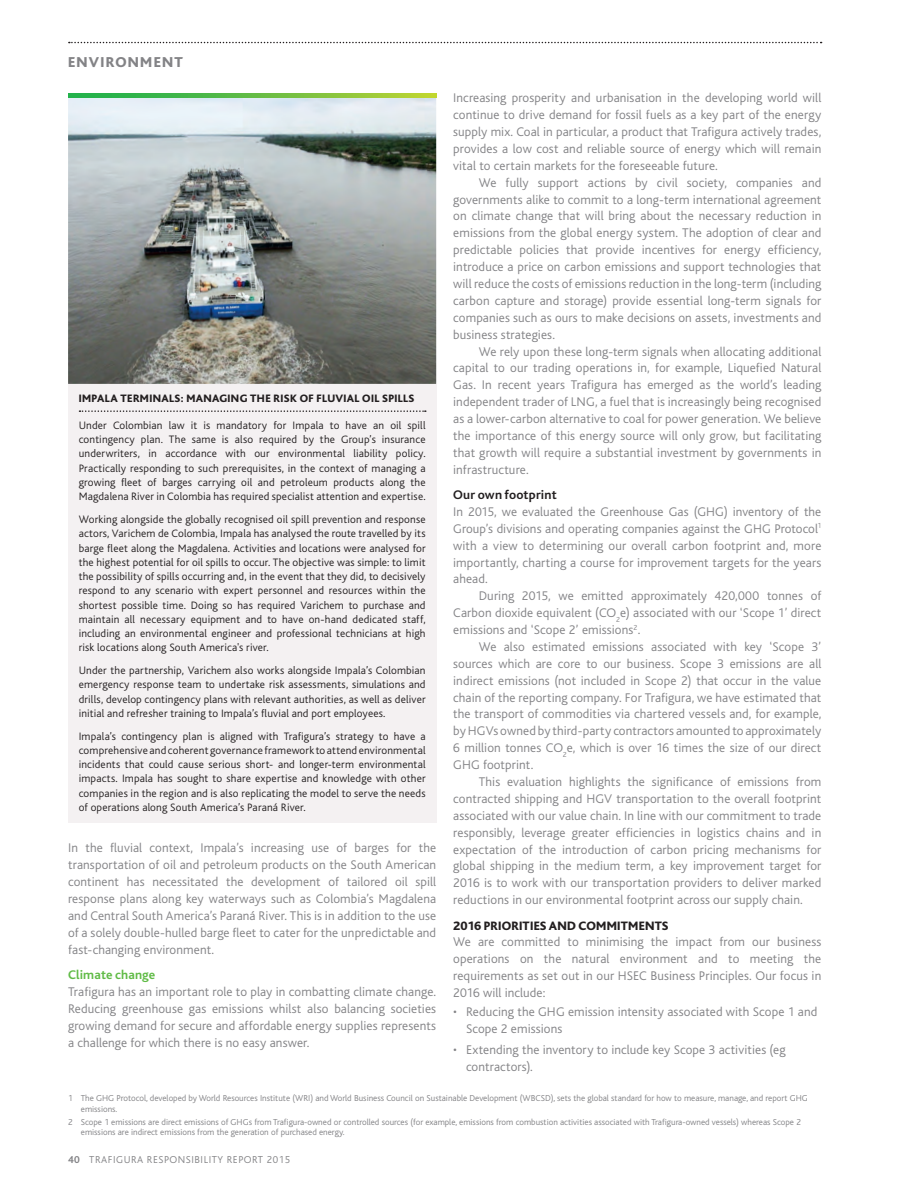
<style>
.page{position:relative;width:915px;height:1191px;background:#fff}
.page>*{position:absolute;margin:0;border:0;box-sizing:border-box;transform-origin:0 0}
.Page_-_Header{font:800 15px "Bliss";letter-spacing:.085em;color:#838386}
.Main_text{font:300 13.2px/17px "Bliss";letter-spacing:.01em;color:#838386;text-align:justify}
.Main_text_no_indent{font:300 13.2px/17px "Bliss";letter-spacing:.01em;color:#838386;text-align:justify}
.Subhead_2_No_indent{font:700 13.2px "Bliss";letter-spacing:.015em;color:#231f20}
.Subhead_2_No_indent-2{font:700 13.2px "Bliss";letter-spacing:.01em;color:#60bb46}
.Subhead_1{font:800 12.75px "Bliss";letter-spacing:.015em;color:#231f20}
.Case_Study_Text{font:300 11.25px/14.2px "Bliss";letter-spacing:.015em;color:#231f20;text-align:justify}
.t1{font:800 11.25px "Bliss";letter-spacing:.03em;color:#231f20}
.t2{font:300 10.5px "Bliss";letter-spacing:.05em;color:#838386}
.Table_FOOTER{font:300 9px/10.5px "Bliss";color:#838386}
.s1{font-weight:700}
</style>
<div class="page">
<svg style="left:69px;top:42px;width:752px;height:1px"></svg>
<img style="left:68px;top:98px;width:368px;height:286px">
<div style="left:68px;top:384px;width:368px;height:438px;background:#f4f1f2"></div>
<svg style="left:79px;top:410px;width:346px;height:2px"></svg>
<svg style="left:68px;top:94px;width:368px;height:4px"></svg>
<p class="Page_-_Header" style="left:68px;top:55px;width:116px">ENVIRONMENT</p>
<p class="t1" style="left:79px;top:392px;width:337px">IMPALA TERMINALS: MANAGING THE RISK OF FLUVIAL OIL SPILLS</p>
<p class="Case_Study_Text" style="left:79px;top:418px;width:348px">Under Colombian law it is mandatory for Impala to have an oil spill contingency plan. The same is also required by the Group’s insurance underwriters, in accordance with our environmental liability policy.<br>Practically responding to such prerequisites, in the context of managing a growing fleet of barges carrying oil and petroleum products along the Magdalena River in Colombia has required specialist attention and expertise.</p>
<p class="Case_Study_Text" style="left:79px;top:512px;width:348px">Working alongside the globally recognised oil spill prevention and response actors, Varichem de Colombia, Impala has analysed the route travelled by its barge fleet along the Magdalena. Activities and locations were analysed for the highest potential for oil spills to occur. The objective was simple: to limit the possibility of spills occurring and, in the event that they did, to decisively respond to any scenario with expert personnel and resources within the shortest possible time. Doing so has required Varichem to purchase and maintain all necessary equipment and to have on-hand dedicated staff, including an environmental engineer and professional technicians at high risk locations along South America's river.</p>
<p class="Case_Study_Text" style="left:79px;top:663px;width:348px">Under the partnership, Varichem also works alongside Impala’s Colombian emergency response team to undertake risk assessments, simulations and drills, develop contingency plans with relevant authorities, as well as deliver initial and refresher training to Impala’s fluvial and port employees.</p>
<p class="Case_Study_Text" style="left:79px;top:729px;width:348px">Impala’s contingency plan is aligned with Trafigura’s strategy to have a comprehensive and coherent governance framework to attend environmental incidents that could cause serious short- and longer-term environmental impacts. Impala has sought to share expertise and knowledge with other companies in the region and is also replicating the model to serve the needs of operations along South America’s Paraná River.</p>
<p class="Main_text_no_indent" style="left:68px;top:839px;width:369px">In the fluvial context, Impala’s increasing use of barges for the transportation of oil and petroleum products on the South American continent has necessitated the development of tailored oil spill response plans along key waterways such as Colombia’s Magdalena and Central South America’s Paraná River. This is in addition to the use of a solely double-hulled barge fleet to cater for the unpredictable and fast-changing environment.</p>
<p class="Subhead_2_No_indent-2" style="left:68px;top:967px;width:89px">Climate change</p>
<p class="Main_text_no_indent" style="left:68px;top:983px;width:369px">Trafigura has an important role to play in combatting climate change.<br>Reducing greenhouse gas emissions whilst also balancing societies growing demand for secure and affordable energy supplies represents a challenge for which there is no easy answer.</p>
<p class="Main_text_no_indent" style="left:453px;top:90px;width:369px">Increasing prosperity and urbanisation in the developing world will continue to drive demand for fossil fuels as a key part of the energy supply mix. Coal in particular, a product that Trafigura actively trades, provides a low cost and reliable source of energy which will remain vital to certain markets for the foreseeable future.</p>
<p class="Main_text" style="left:453px;top:174px;width:369px;text-indent:26px">We fully support actions by civil society, companies and governments alike to commit to a long-term international agreement on climate change that will bring about the necessary reduction in emissions from the global energy system. The adoption of clear and predictable policies that provide incentives for energy efficiency, introduce a price on carbon emissions and support technologies that will reduce the costs of emissions reduction in the long-term (including carbon capture and storage) provide essential long-term signals for companies such as ours to make decisions on assets, investments and business strategies.</p>
<p class="Main_text" style="left:453px;top:343px;width:369px;text-indent:26px">We rely upon these long-term signals when allocating additional capital to our trading operations in, for example, Liquefied Natural Gas. In recent years Trafigura has emerged as the world’s leading independent trader of LNG, a fuel that is increasingly being recognised as a lower-carbon alternative to coal for power generation. We believe the importance of this energy source will only grow, but facilitating that growth will require a substantial investment by governments in infrastructure.</p>
<p class="Subhead_2_No_indent" style="left:453px;top:488px;width:105px">Our own footprint</p>
<p class="Main_text_no_indent" style="left:453px;top:503px;width:369px">In 2015, we evaluated the Greenhouse Gas (GHG) inventory of the Group’s divisions and operating companies against the GHG Protocol<sup>1 </sup>with a view to determining our overall carbon footprint and, more importantly, charting a course for improvement targets for the years ahead.</p>
<p class="Main_text" style="left:453px;top:588px;width:369px;text-indent:26px">During 2015, we emitted approximately 420,000 tonnes of Carbon dioxide equivalent (CO<sub>2</sub>e) associated with our ‘Scope 1’ direct emissions and ‘Scope 2’ emissions<sup>2</sup>.</p>
<p class="Main_text" style="left:453px;top:638px;width:369px;text-indent:26px">We also estimated emissions associated with key ‘Scope 3’ sources which are core to our business. Scope 3 emissions are all indirect emissions (not included in Scope 2) that occur in the value chain of the reporting company. For Trafigura, we have estimated that the transport of commodities via chartered vessels and, for example, by HGVs owned by third-party contractors amounted to approximately 6 million tonnes CO<sub>2</sub>e, which is over 16 times the size of our direct GHG footprint.</p>
<p class="Main_text" style="left:453px;top:773px;width:369px;text-indent:26px">This evaluation highlights the significance of emissions from contracted shipping and HGV transportation to the overall footprint associated with our value chain. In line with our commitment to trade responsibly, leverage greater efficiencies in logistics chains and in expectation of the introduction of carbon pricing mechanisms for global shipping in the medium term, a key improvement target for 2016 is to work with our transportation providers to deliver marked reductions in our environmental footprint across our supply chain.</p>
<p class="Subhead_1" style="left:453px;top:918px;width:217px">2016 PRIORITIES AND COMMITMENTS</p>
<p class="Main_text_no_indent" style="left:453px;top:934px;width:369px">We are committed to minimising the impact from our business operations on the natural environment and to meeting the requirements as set out in our HSEC Business Principles. Our focus in 2016 will include:</p>
<p class="Main_text" style="left:466px;top:1003px;width:352px;text-indent:-13px">• Reducing the GHG emission intensity associated with Scope 1 and<br>Scope 2 emissions</p>
<p class="Main_text" style="left:466px;top:1041px;width:321px;text-indent:-13px">• Extending the inventory to include key Scope 3 activities (eg contractors).</p>
<p class="Table_FOOTER" style="left:81px;top:1093px;width:728px;text-indent:-13px">1 The GHG Protocol, developed by World Resources Institute (WRI) and World Business Council on Sustainable Development (WBCSD), sets the global standard for how to measure, manage, and report GHG emissions.</p>
<p class="Table_FOOTER" style="left:81px;top:1116px;width:721px;text-indent:-13px">2 Scope 1 emissions are direct emissions of GHGs from Trafigura-owned or controlled sources (for example, emissions from combustion activities associated with Trafigura-owned vessels) whereas Scope 2 emissions are indirect emissions from the generation of purchased energy.</p>
<p class="t2" style="left:68px;top:1154px;width:223px"><span class="s1">40</span> TRAFIGURA RESPONSIBILITY REPORT 2015</p>
</div>
